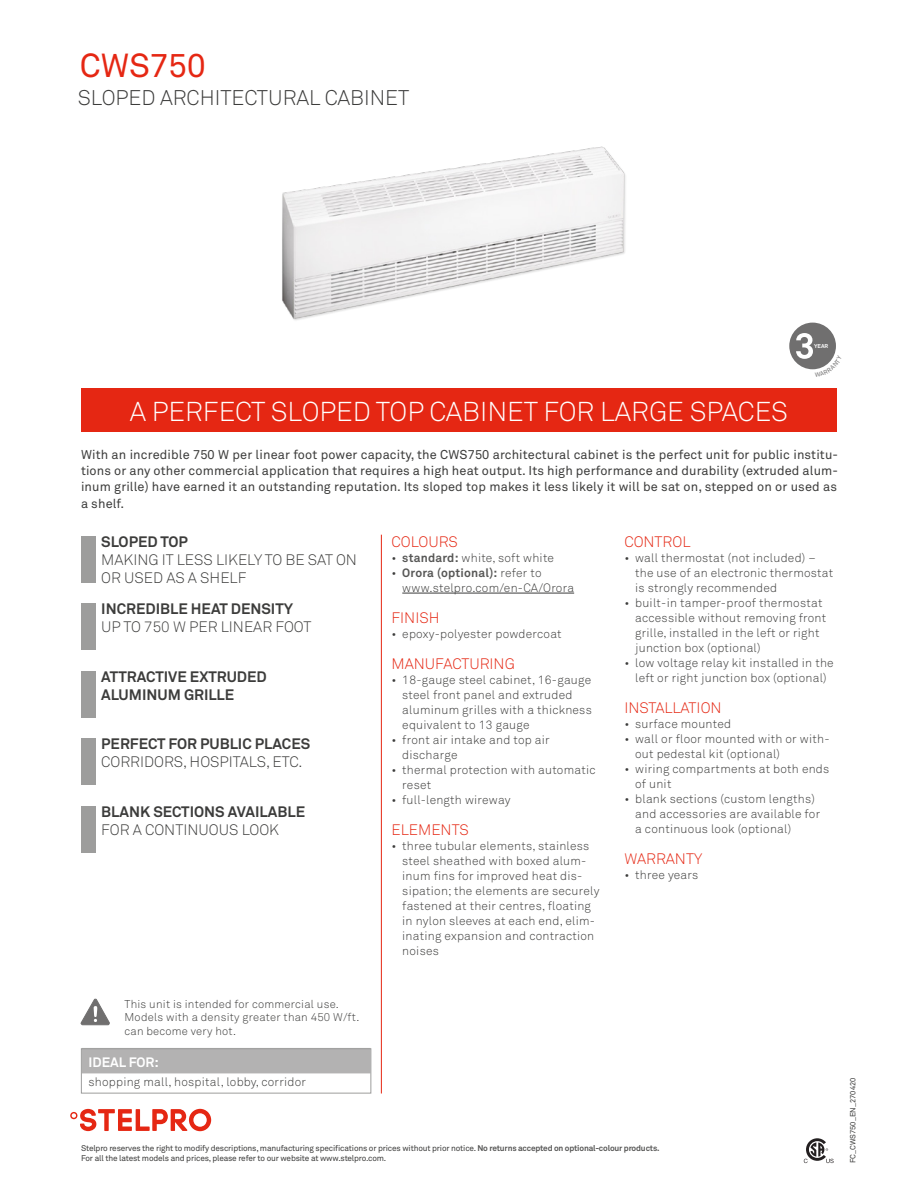
<style>
.page{position:relative;width:918px;height:1188px;background:#fff}
.page>*{position:absolute;margin:0;border:0;box-sizing:border-box;transform-origin:0 0}
.t1{font:33px "Akkurat";color:#e52713}
.t2{font:300 27px "Akkurat";color:#fff}
.t3{font:300 21px "Akkurat";color:#3c3c3b}
.t4{font:700 15px/18px "Akkurat";color:#3c3c3b}
.t5{font:300 15px/18px "Akkurat";color:#3c3c3b}
.t6{font:300 15px "Akkurat";color:#e52713}
.t7{font:700 13.5px "Akkurat";color:#fff}
.t8{font:12.75px/16.5px "Akkurat";letter-spacing:.01em;color:#3c3c3b;text-align:justify}
.t9{font:300 12px/15px "Akkurat";letter-spacing:.02em;color:#3c3c3b}
.t10{font:300 11.25px/13.5px "Akkurat";letter-spacing:.02em;color:#3c3c3b}
.t11{font:8.25px/9.9px "Akkurat";letter-spacing:-.02em;color:#3c3c3b}
.t12{font:7.5px "Akkurat";color:#3c3c3b}
.t13{font:700 5.55px "Akkurat";color:#fff}
.s1{font-weight:700;color:#575756}
</style>
<div class="page">
<svg style="left:804px;top:1138px;width:30px;height:25px"></svg>
<img style="left:282px;top:146px;width:344px;height:174px">
<svg style="left:81px;top:999px;width:29px;height:26px"></svg>
<hr style="left:381px;top:535px;width:1px;height:559px;background:#e52713">
<div style="left:82px;top:1048px;width:288px;height:25px;background:#b3b2b2"></div>
<div style="left:81px;top:1048px;width:290px;height:46px;border:1px solid #9d9d9c"></div>
<div style="left:789px;top:323px;width:47px;height:46px;background:#706f6f;border-radius:50%"></div>
<div style="left:81px;top:536px;width:14px;height:47px;background:#9d9d9c"></div>
<div style="left:81px;top:604px;width:14px;height:46px;background:#9d9d9c"></div>
<div style="left:81px;top:671px;width:14px;height:47px;background:#9d9d9c"></div>
<div style="left:81px;top:739px;width:14px;height:46px;background:#9d9d9c"></div>
<div style="left:81px;top:806px;width:14px;height:47px;background:#9d9d9c"></div>
<hr style="left:402px;top:593px;width:172px;height:1px;background:#3c3c3b">
<div style="left:81px;top:389px;width:756px;height:43px;background:#e52713"></div>
<svg style="left:70px;top:1109px;width:141px;height:22px"></svg>
<svg style="left:796px;top:333px;width:40px;height:37px"></svg>
<h1 class="t1" style="left:80px;top:45px;width:127px">CWS750</h1>
<h3 class="t3" style="left:78px;top:85px;width:333px">SLOPED ARCHITECTURAL CABINET</h3>
<p class="t13" style="left:814px;top:342px;width:16px">YEAR</p>
<h2 class="t2" style="left:130px;top:395px;width:660px">A PERFECT SLOPED TOP CABINET FOR LARGE SPACES</h2>
<p class="t8" style="left:81px;top:446px;width:759px">With an incredible 750 W per linear foot power capacity, the CWS750 architectural cabinet is the perfect unit for public institu&shy;tions or any other commercial application that requires a high heat output. Its high performance and durability (extruded alum&shy;inum grille) have earned it an outstanding reputation. Its sloped top makes it less likely it will be sat on, stepped on or used as a shelf.</p>
<p class="t4" style="left:101px;top:532px;width:88px">SLOPED TOP</p>
<p class="t5" style="left:101px;top:550px;width:257px">MAKING IT LESS LIKELY TO BE SAT ON<br>OR USED AS A SHELF</p>
<p class="t4" style="left:101px;top:600px;width:193px">INCREDIBLE HEAT DENSITY</p>
<p class="t5" style="left:101px;top:618px;width:212px">UP TO 750 W PER LINEAR FOOT</p>
<p class="t4" style="left:101px;top:667px;width:167px">ATTRACTIVE EXTRUDED<br>ALUMINUM GRILLE</p>
<p class="t4" style="left:101px;top:735px;width:210px">PERFECT FOR PUBLIC PLACES</p>
<p class="t5" style="left:101px;top:753px;width:203px">CORRIDORS, HOSPITALS, ETC.</p>
<p class="t4" style="left:101px;top:802px;width:205px">BLANK SECTIONS AVAILABLE</p>
<p class="t5" style="left:101px;top:820px;width:179px">FOR A CONTINUOUS LOOK</p>
<p class="t6" style="left:392px;top:532px;width:68px">COLOURS</p>
<p class="t9" style="left:392px;top:550px;width:164px">• <span class="s1">standard:</span> white, soft white</p>
<p class="t9" style="left:402px;top:565px;width:173px;text-indent:-11px">• <span class="s1">Orora (optional):</span> refer to www.stelpro.com/en-CA/Orora</p>
<p class="t6" style="left:392px;top:608px;width:49px">FINISH</p>
<p class="t9" style="left:392px;top:626px;width:172px">• epoxy-polyester powdercoat</p>
<p class="t6" style="left:392px;top:654px;width:125px">MANUFACTURING</p>
<p class="t9" style="left:402px;top:672px;width:191px;text-indent:-11px">• 18-gauge steel cabinet, 16-gauge steel front panel and extruded aluminum grilles with a thickness equivalent to 13 gauge</p>
<p class="t9" style="left:402px;top:732px;width:149px;text-indent:-11px">• front air intake and top air discharge</p>
<p class="t9" style="left:402px;top:762px;width:195px;text-indent:-11px">• thermal protection with automatic reset</p>
<p class="t9" style="left:392px;top:792px;width:121px">• full-length wireway</p>
<p class="t6" style="left:392px;top:821px;width:79px">ELEMENTS</p>
<p class="t9" style="left:402px;top:838px;width:199px;text-indent:-11px">• three tubular elements, stainless steel sheathed with boxed alum&shy;inum fins for improved heat dis&shy;sipation; the elements are securely fastened at their centres, floating in nylon sleeves at each end, elim&shy;inating expansion and contraction noises</p>
<p class="t6" style="left:624px;top:532px;width:68px">CONTROL</p>
<p class="t9" style="left:635px;top:550px;width:200px;text-indent:-11px">• wall thermostat (not included) – the use of an electronic thermostat is strongly recommended</p>
<p class="t9" style="left:635px;top:595px;width:193px;text-indent:-11px">• built-in tamper-proof thermostat accessible without removing front grille, installed in the left or right junction box (optional)</p>
<p class="t9" style="left:624px;top:655px;width:211px;text-align:center">• low voltage relay kit installed in the left or right junction box (optional)</p>
<p class="t6" style="left:624px;top:698px;width:99px">INSTALLATION</p>
<p class="t9" style="left:624px;top:716px;width:108px">• surface mounted</p>
<p class="t9" style="left:635px;top:731px;width:196px;text-indent:-11px">• wall or floor mounted with or with&shy;out pedestal kit (optional)</p>
<p class="t9" style="left:635px;top:761px;width:196px;text-indent:-11px">• wiring compartments at both ends of unit</p>
<p class="t9" style="left:635px;top:791px;width:187px;text-indent:-11px">• blank sections (custom lengths) and accessories are available for a continuous look (optional)</p>
<p class="t6" style="left:624px;top:849px;width:79px">WARRANTY</p>
<p class="t9" style="left:624px;top:867px;width:75px">• three years</p>
<p class="t10" style="left:125px;top:997px;width:236px">This unit is intended for commercial use.<br>Models with a density greater than 450 W/ft. can become very hot.</p>
<p class="t7" style="left:88px;top:1053px;width:72px">IDEAL FOR:</p>
<p class="t9" style="left:88px;top:1074px;width:219px">shopping mall, hospital, lobby, corridor</p>
<p class="t11" style="left:81px;top:1143px;width:580px">Stelpro reserves the right to modify descriptions, manufacturing specifications or prices without prior notice. <span class="s1">No returns accepted on optional-colour products.<br></span>For all the latest models and prices, please refer to our website at www.stelpro.com.</p>
<p class="t12" style="left:848px;top:1163px;width:87px;rotate:-90deg">FC_CWS750_EN_270420</p>
</div>
